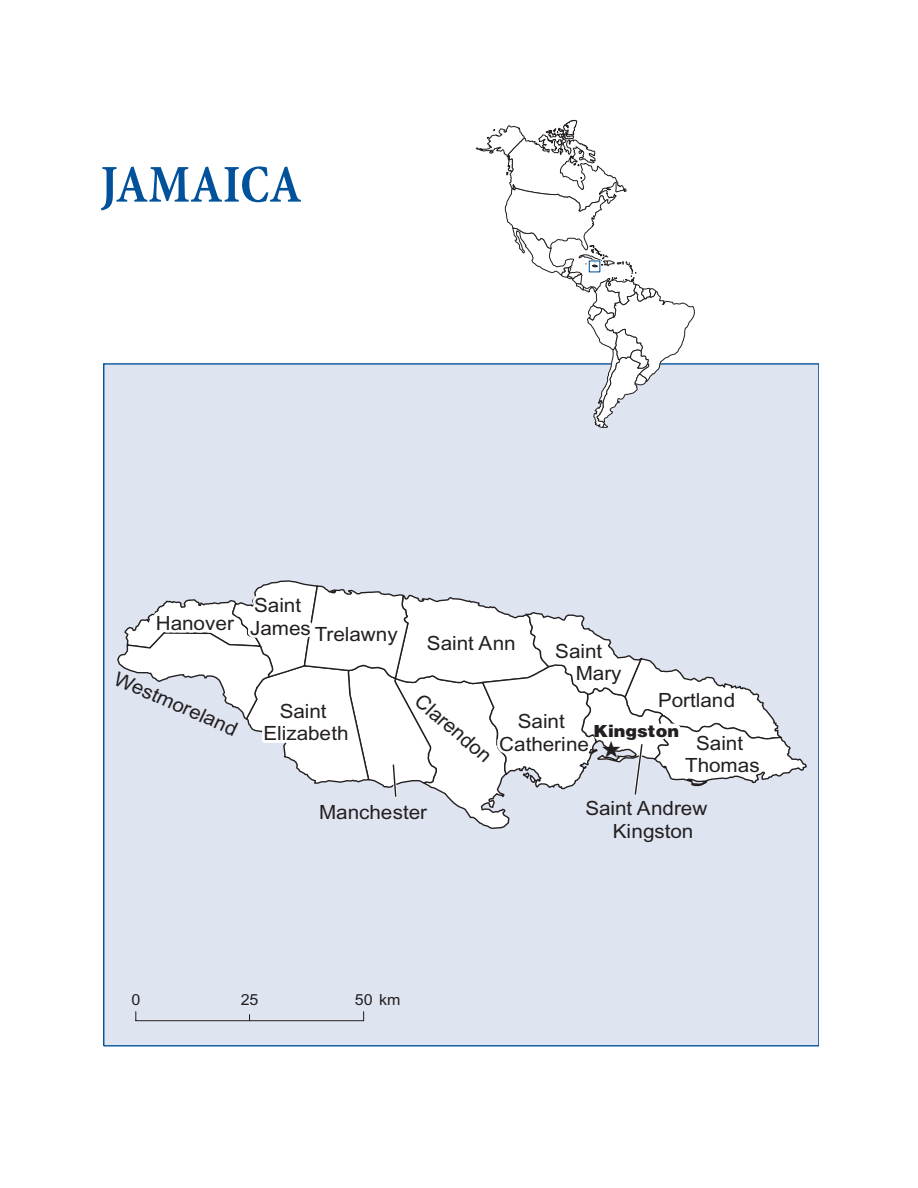
<style>
.page{position:relative;width:918px;height:1188px;background:#fff}
.page>*{position:absolute;margin:0;border:0;box-sizing:border-box;transform-origin:0 0}
.t1{font:700 condensed 54px "Minion";color:#01529a}
.t2{font:30.6px "ESRI Default Marker";color:#231f20;scale:1.05 1}
.t3{font:20.1px "Arial";color:#231f20}
.t4{font:19.8px "Arial";color:#231f20}
.t5{font:19.65px/22.5px "Arial";color:#231f20;text-align:center;scale:1.05 1}
.t6{font:900 16.65px "Helvetica";color:#231f20;scale:1.05 1}
.t7{font:15.3px "Arial";color:#231f20;scale:1.05 1}
</style>
<div class="page">
<div style="left:104px;top:364px;width:715px;height:682px;background:#dfe4f1"></div>
<hr style="left:136px;top:1020px;width:228px;height:1px;background:#231f20">
<svg style="left:117px;top:580px;width:690px;height:249px"></svg>
<svg style="left:476px;top:120px;width:219px;height:308px"></svg>
<h1 class="t1" style="left:100px;top:163px;width:203px">JAMAICA</h1>
<p class="t5" style="left:156px;top:613px;width:76px">Hanover</p>
<p class="t4" style="left:118px;top:671px;width:133px;rotate:23deg">Westmoreland</p>
<p class="t5" style="left:250px;top:596px;width:59px;text-align:left">Saint<br>James</p>
<p class="t5" style="left:315px;top:624px;width:81px">Trelawny</p>
<p class="t5" style="left:427px;top:634px;width:86px">Saint Ann</p>
<p class="t5" style="left:576px;top:641px;width:45px;text-align:left;text-indent:-20px">Saint<br>Mary</p>
<p class="t3" style="left:422px;top:692px;width:95px;rotate:40deg">Clarendon</p>
<p class="t5" style="left:658px;top:690px;width:75px">Portland</p>
<p class="t5" style="left:263px;top:701px;width:83px">Saint<br>Elizabeth</p>
<p class="t5" style="left:499px;top:712px;width:87px">Saint<br>Catherine</p>
<p class="t6" style="left:594px;top:725px;width:83px">Kingston</p>
<p class="t5" style="left:685px;top:733px;width:73px">Saint<br>Thomas</p>
<h2 class="t2" style="left:600px;top:731px;width:23px">^</h2>
<p class="t5" style="left:319px;top:802px;width:104px">Manchester</p>
<p class="t5" style="left:613px;top:799px;width:91px;text-align:left;text-indent:-27px">Saint Andrew<br>Kingston</p>
<p class="t7" style="left:131px;top:995px;width:10px">0</p>
<p class="t7" style="left:355px;top:995px;width:45px">50 km</p>
<p class="t7" style="left:241px;top:995px;width:18px">25</p>
</div>
